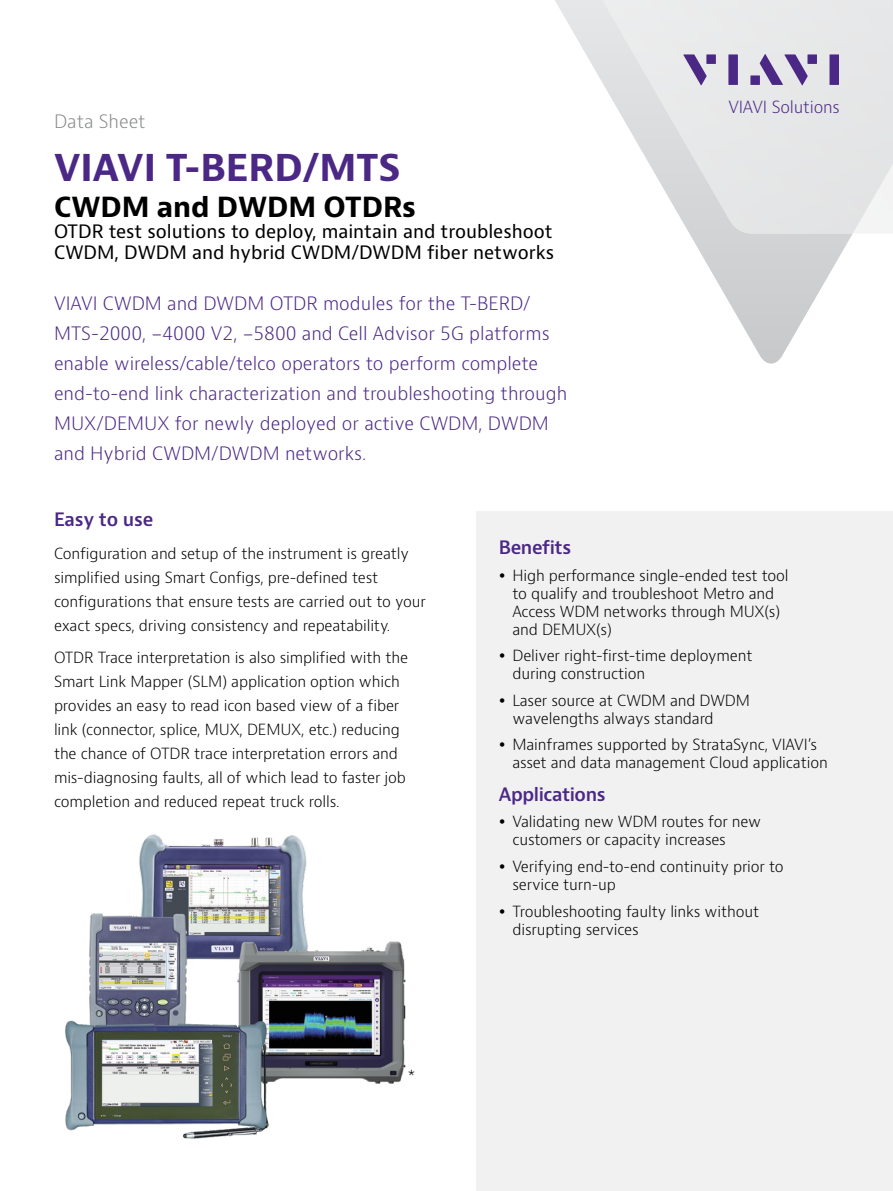
<style>
.page{position:relative;width:893px;height:1191px;background:#fff}
.page>*{position:absolute;margin:0;border:0;box-sizing:border-box;transform-origin:0 0}
.t1{font:700 36px "Bernino Sans";color:#4b2885}
.t2{font:700 27px "Bernino Sans";color:#000}
.t3{font:300 18px/30px "Bernino Sans";color:#4b2885}
.t4{font:18px/21px "Bernino Sans";color:#000}
.t5{font:600 18px "Bernino Sans";letter-spacing:-.025em;color:#4b2885}
.t6{font:300 18px "Bernino Sans";color:#888a8c}
.t7{font:300 16.35px "Bernino Sans";letter-spacing:-.01em;color:#4b2885}
.t8{font:300 15px/18px "Bernino Sans";letter-spacing:-.01em;color:#000}
</style>
<div class="page">
<svg style="left:690px;top:234px;width:162px;height:130px"></svg>
<svg style="left:555px;top:0;width:338px;height:234px"></svg>
<svg style="left:683px;top:54px;width:24px;height:31px"></svg>
<div style="left:706px;top:54px;width:10px;height:10px;background:#4b2885"></div>
<div style="left:728px;top:54px;width:10px;height:31px;background:#4b2885"></div>
<div style="left:807px;top:54px;width:10px;height:10px;background:#4b2885"></div>
<div style="left:829px;top:54px;width:10px;height:31px;background:#4b2885"></div>
<svg style="left:760px;top:54px;width:48px;height:31px"></svg>
<div style="left:750px;top:75px;width:10px;height:10px;background:#4b2885"></div>
<img style="left:65px;top:834px;width:341px;height:305px">
<div style="left:477px;top:512px;width:416px;height:679px;background:#f1f1f2"></div>
<p class="t6" style="left:54px;top:109px;width:93px">Data Sheet</p>
<h1 class="t1" style="left:54px;top:144px;width:348px">VIAVI T-BERD/MTS</h1>
<h2 class="t2" style="left:54px;top:189px;width:364px">CWDM and DWDM OTDRs</h2>
<p class="t4" style="left:54px;top:221px;width:502px">OTDR test solutions to deploy, maintain and troubleshoot<br>CWDM, DWDM and hybrid CWDM/DWDM fiber networks</p>
<p class="t3" style="left:54px;top:288px;width:515px">VIAVI CWDM and DWDM OTDR modules for the T-BERD/ MTS-2000, -4000 V2, -5800 and Cell Advisor 5G platforms enable wireless/cable/telco operators to perform complete end-to-end link characterization and troubleshooting through MUX/DEMUX for newly deployed or active CWDM, DWDM and Hybrid CWDM/DWDM networks.</p>
<p class="t7" style="left:728px;top:96px;width:113px">VIAVI Solutions</p>
<p class="t5" style="left:54px;top:508px;width:101px">Easy to use</p>
<p class="t8" style="left:54px;top:541px;width:373px;line-height:24px">Configuration and setup of the instrument is greatly simplified using Smart Configs, pre-defined test configurations that ensure tests are carried out to your exact specs, driving consistency and repeatability.</p>
<p class="t8" style="left:54px;top:646px;width:356px;line-height:24px">OTDR Trace interpretation is also simplified with the Smart Link Mapper (SLM) application option which provides an easy to read icon based view of a fiber link (connector, splice, MUX, DEMUX, etc.) reducing the chance of OTDR trace interpretation errors and mis-diagnosing faults, all of which lead to faster job completion and reduced repeat truck rolls.</p>
<p class="t8" style="left:407px;top:1067px;width:10px">*</p>
<p class="t5" style="left:499px;top:536px;width:74px">Benefits</p>
<p class="t8" style="left:512px;top:566px;width:278px">High performance single-ended test tool to qualify and troubleshoot Metro and<br>Access WDM networks through MUX(s) and DEMUX(s)</p>
<p class="t8" style="left:512px;top:647px;width:242px">Deliver right-first-time deployment during construction</p>
<p class="t8" style="left:512px;top:691px;width:239px">Laser source at CWDM and DWDM wavelengths always standard</p>
<p class="t8" style="left:512px;top:736px;width:317px">Mainframes supported by StrataSync, VIAVI’s asset and data management Cloud application</p>
<p class="t5" style="left:499px;top:782px;width:108px">Applications</p>
<p class="t8" style="left:512px;top:813px;width:250px">Validating new WDM routes for new customers or capacity increases</p>
<p class="t8" style="left:512px;top:857px;width:273px">Verifying end-to-end continuity prior to service turn-up</p>
<p class="t8" style="left:512px;top:902px;width:248px">Troubleshooting faulty links without disrupting services</p>
</div>
